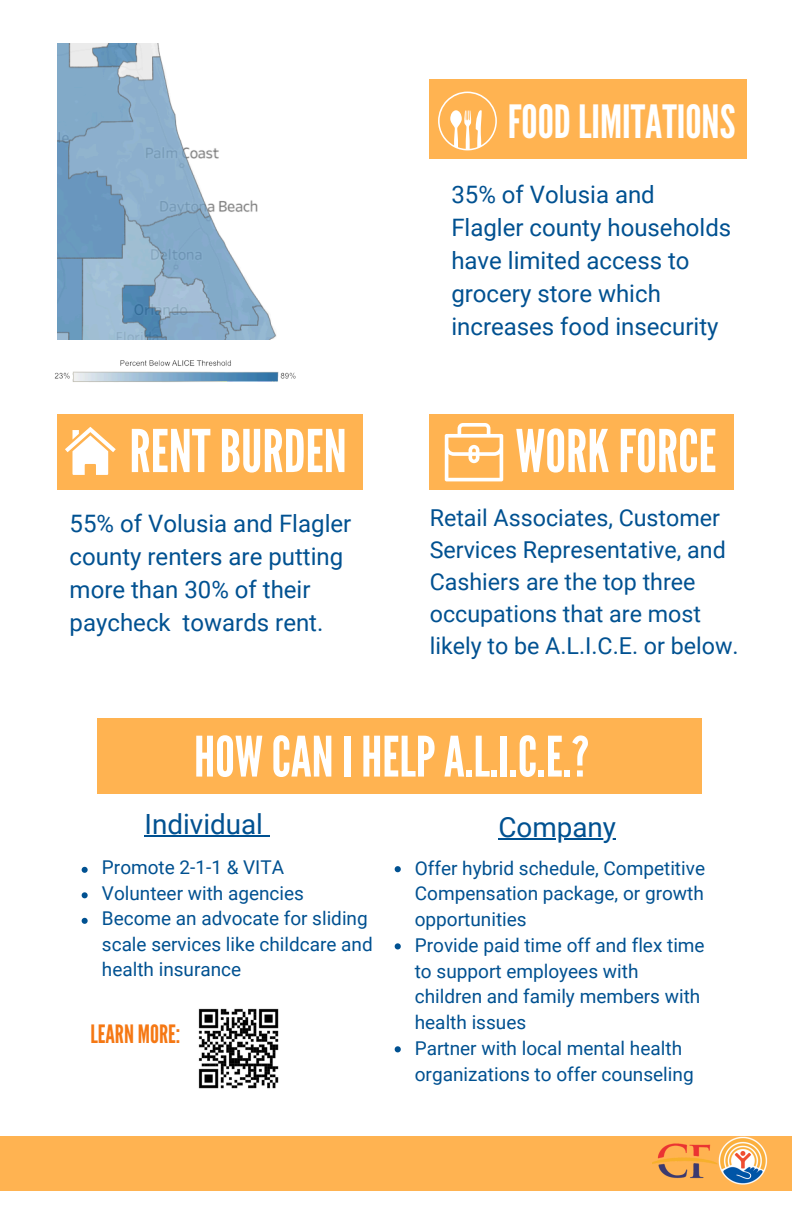
<style>
.page{position:relative;width:792px;height:1224px;background:#fff}
.page>*{position:absolute;margin:0;border:0;box-sizing:border-box;transform-origin:0 0}
.t1{font:58.8px "League Gothic";color:#fff}
.t2{font:55.6px "League Gothic";color:#fff}
.t3{font:45.8px "League Gothic";color:#fff}
.t4{font:27.8px "Roboto";color:#005191}
.t5{font:25.2px "League Gothic";color:#f57814}
.t6{font:24px/33px "Roboto";color:#005191}
.t7{font:23.2px/32px "Roboto";color:#005191}
.t8{font:19px/25.8px "Roboto";color:#005191}
</style>
<div class="page">
<img style="left:198px;top:1008px;width:81px;height:81px">
<div style="left:97px;top:718px;width:604px;height:76px;background:#ffb351"></div>
<div style="left:58px;top:414px;width:305px;height:76px;background:#ffb351"></div>
<div style="left:0;top:1136px;width:792px;height:55px;background:#ffb351"></div>
<div style="left:430px;top:79px;width:317px;height:80px;background:#ffb351"></div>
<img style="left:653px;top:1136px;width:115px;height:49px">
<img style="left:54px;top:360px;width:242px;height:22px">
<img style="left:58px;top:44px;width:219px;height:295px">
<div style="left:430px;top:414px;width:304px;height:76px;background:#ffb351"></div>
<svg style="left:65px;top:427px;width:51px;height:48px"></svg>
<svg style="left:438px;top:92px;width:59px;height:58px"></svg>
<svg style="left:445px;top:423px;width:58px;height:58px"></svg>
<svg style="left:82px;top:867px;width:6px;height:6px"></svg>
<svg style="left:82px;top:892px;width:6px;height:6px"></svg>
<svg style="left:82px;top:918px;width:6px;height:6px"></svg>
<hr style="left:145px;top:836px;width:118px;height:1px;background:#005191">
<hr style="left:499px;top:839px;width:117px;height:1px;background:#005191">
<svg style="left:395px;top:866px;width:6px;height:6px"></svg>
<svg style="left:395px;top:943px;width:6px;height:6px"></svg>
<svg style="left:395px;top:1046px;width:6px;height:6px"></svg>
<h1 class="t3" style="left:508px;top:95px;width:229px">FOODLIMITATIONS</h1>
<h1 class="t1" style="left:129px;top:417px;width:219px">RENTBURDEN</h1>
<h5 class="t6" style="left:70px;top:507px;width:283px">55% of Volusia and Flagler county renters are putting more than 30% of their paycheck towards rent.</h5>
<p class="t6" style="left:451px;top:178px;width:281px">35% of Volusia and<br>Flagler county households have limited access to grocery store which increases food insecurity</p>
<h4 class="t1" style="left:516px;top:417px;width:202px">WORKFORCE</h4>
<h4 class="t7" style="left:430px;top:502px;width:310px">Retail Associates, Customer<br>Services Representative, and<br>Cashiers are the top three occupations that are most likely to be A.L.I.C.E. or below.</h4>
<p class="t2" style="left:194px;top:725px;width:397px">HOW CANIHELPA.L.I.C.E.?</p>
<p class="t4" style="left:145px;top:808px;width:120px">Individual</p>
<p class="t4" style="left:499px;top:811px;width:119px">Company</p>
<p class="t8" style="left:415px;top:855px;width:292px;text-align:justify">Offer hybrid schedule, Competitive Compensation package, or growth opportunities</p>
<h3 class="t8" style="left:415px;top:933px;width:291px">Provide paid time off and flex time to support employees with children and family members with health issues</h3>
<p class="t8" style="left:415px;top:1035px;width:280px">Partner with local mental health organizations to offer counseling</p>
<p class="t8" style="left:102px;top:855px;width:184px">Promote 2-1-1 &amp; VITA</p>
<h1 class="t8" style="left:102px;top:880px;width:204px">Volunteer with agencies</h1>
<h5 class="t8" style="left:102px;top:906px;width:272px">Become an advocate for sliding scale services like childcare and health insurance</h5>
<p class="t5" style="left:90px;top:1020px;width:92px">LEARN MORE:</p>
</div>
